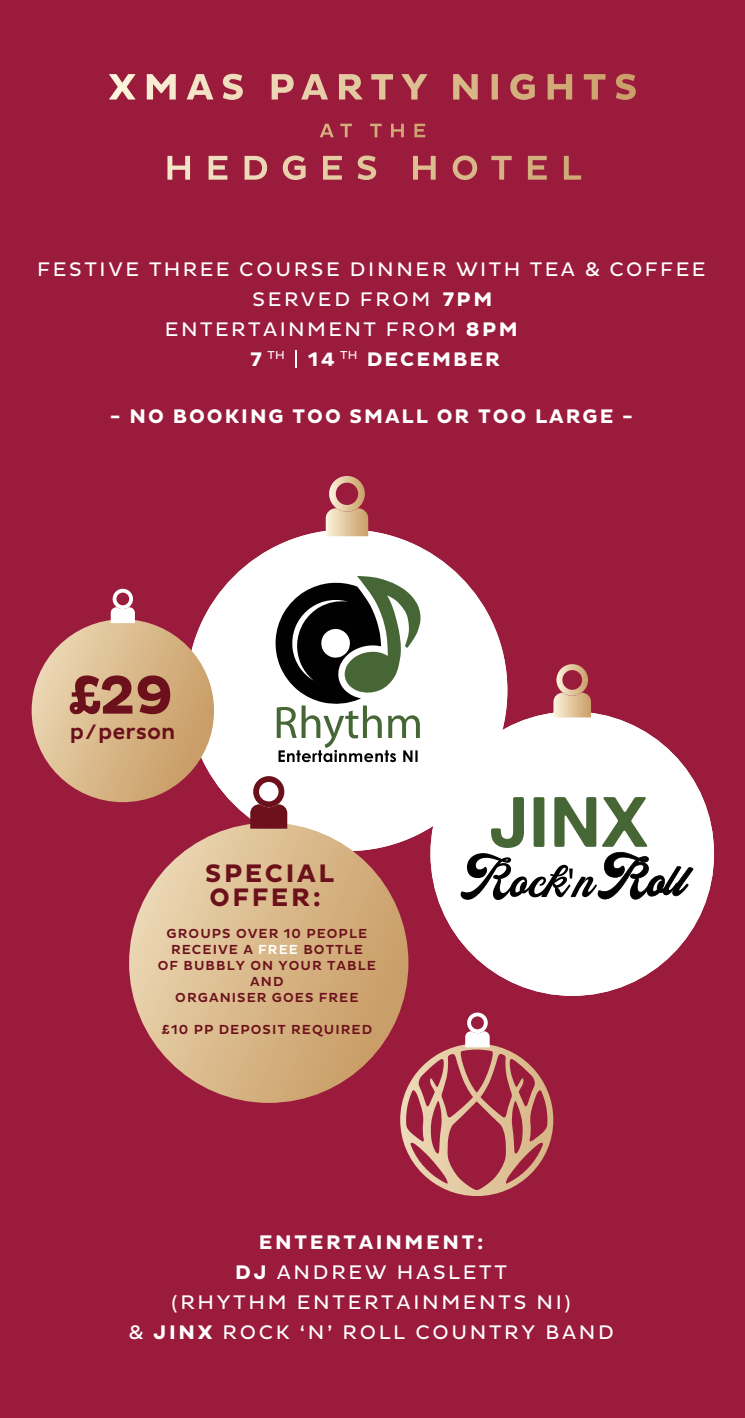
<style>
.page{position:relative;width:745px;height:1418px;background:#fff}
.page>*{position:absolute;margin:0;border:0;box-sizing:border-box;transform-origin:0 0}
.t1{font:69.75px "Alte Haas Grotesk Bold";color:#466735}
.t2{font:700 55.25px "Pluto Sans";color:#6c111c}
.t3{font:700 25.75px/24px "Pluto Sans";letter-spacing:.1em;color:#6c111c}
.t4{font:500 21.25px "Pluto Sans";color:#6c111c}
.t5{font:20px/30px "Pluto Sans";letter-spacing:.135em;color:#fff;text-align:center}
.t6{font:700 20px "Pluto Sans";letter-spacing:.1em;color:#fff}
.t7{font:500 13.25px/16px "Pluto Sans";letter-spacing:.08em;color:#6c111c;text-align:center}
.s1{font-weight:700}
.s2{color:#fff}
</style>
<div class="page">
<div style="left:0;top:0;width:744px;height:1417px;background:#9a1b3c"></div>
<svg style="left:320px;top:124px;width:105px;height:13px"></svg>
<svg style="left:167px;top:155px;width:413px;height:25px"></svg>
<svg style="left:400px;top:1012px;width:153px;height:183px"></svg>
<svg style="left:109px;top:74px;width:526px;height:26px"></svg>
<svg style="left:186px;top:529px;width:321px;height:322px;fill:#fff"></svg>
<svg style="left:325px;top:476px;width:43px;height:60px"></svg>
<svg style="left:295px;top:350px;width:1px;height:18px"></svg>
<svg style="left:32px;top:619px;width:182px;height:183px;background:#d8b789"></svg>
<svg style="left:111px;top:589px;width:24px;height:34px"></svg>
<svg style="left:129px;top:822px;width:279px;height:280px;background:#d8b789"></svg>
<svg style="left:250px;top:776px;width:37px;height:52px;background:#9e6269"></svg>
<svg style="left:430px;top:711px;width:283px;height:284px;fill:#fff"></svg>
<svg style="left:553px;top:664px;width:37px;height:53px"></svg>
<svg style="left:460px;top:852px;width:233px;height:48px;background:#a9a9a9"></svg>
<svg style="left:275px;top:576px;width:145px;height:186px;background:#8e958b"></svg>
<p class="t5" style="left:37px;top:254px;width:669px">FESTIVE THREE COURSE DINNER WITH TEA &amp; COFFEE</p>
<p class="t5" style="left:252px;top:284px;width:241px">SERVED FROM <span class="s1">7PM</span></p>
<p class="t5" style="left:165px;top:314px;width:354px">ENTERTAINMENT FROM <span class="s1">8PM</span></p>
<p class="t6" style="left:250px;top:347px;width:251px">7 <sup>TH</sup> 14 <sup>TH</sup> DECEMBER</p>
<p class="t6" style="left:110px;top:404px;width:524px">- NO BOOKING TOO SMALL OR TOO LARGE -</p>
<h2 class="t2" style="left:67px;top:663px;width:107px">£29</h2>
<p class="t4" style="left:70px;top:719px;width:107px">p/person</p>
<p class="t3" style="left:205px;top:862px;width:130px">SPECIAL<br>OFFER:</p>
<p class="t7" style="left:158px;top:926px;width:219px">GROUPS OVER 10 PEOPLE<br>RECEIVE A <span class="s2">FREE</span> BOTTLE<br>OF BUBBLY ON YOUR TABLE<br>AND<br>ORGANISER GOES FREE</p>
<p class="t7" style="left:161px;top:1022px;width:212px">£10 PP DEPOSIT REQUIRED</p>
<h1 class="t1" style="left:489px;top:778px;width:159px">JINX</h1>
<p class="t5" style="left:128px;top:1227px;width:487px"><span class="s1">ENTERTAINMENT:<br>DJ</span> ANDREW HASLETT<br>(RHYTHM ENTERTAINMENTS NI)<br>&amp; <span class="s1">JINX</span> ROCK ‘N’ ROLL COUNTRY BAND</p>
</div>
